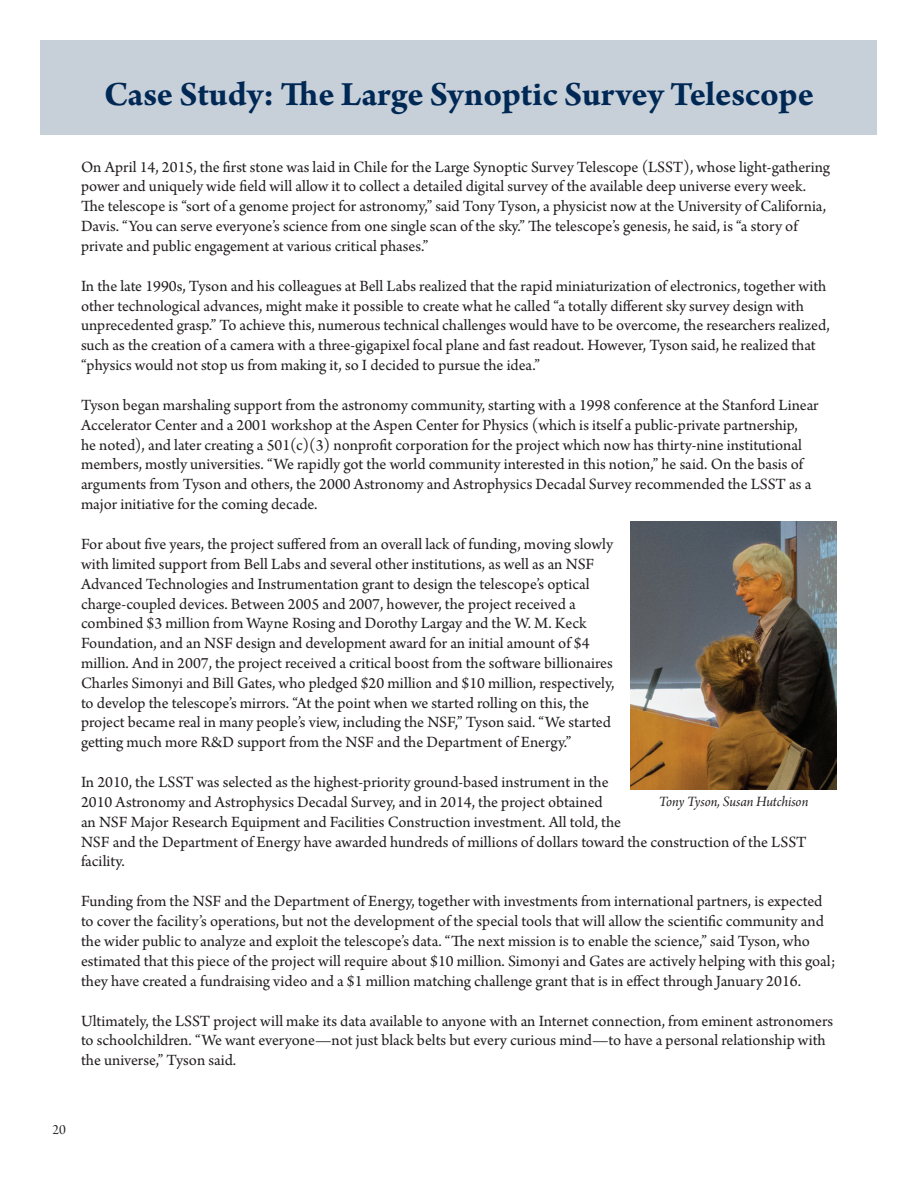
<style>
.page{position:relative;width:918px;height:1188px;background:#fff}
.page>*{position:absolute;margin:0;border:0;box-sizing:border-box;transform-origin:0 0}
.t1{font:700 36px "Arno Pro";color:#002855}
.t2{font:16.5px/19.8px "Arno Pro";color:#231f20}
.t3{font:15px "Arno Pro Italic Subhead";letter-spacing:-.005em;color:#231f20}
.t4{font:15px "Arno Pro Display";color:#231f20}
</style>
<div class="page">
<div style="left:40px;top:40px;width:838px;height:95px;background:#c7cfd9"></div>
<img style="left:630px;top:521px;width:207px;height:268px">
<p class="t1" style="left:104px;top:74px;width:711px">Case Study: The Large Synoptic Survey Telescope</p>
<p class="t2" style="left:81px;top:158px;width:751px">On April 14, 2015, the first stone was laid in Chile for the Large Synoptic Survey Telescope (LSST), whose light-gathering power and uniquely wide field will allow it to collect a detailed digital survey of the available deep universe every week.<br>The telescope is “sort of a genome project for astronomy,” said Tony Tyson, a physicist now at the University of California, Davis. “You can serve everyone’s science from one single scan of the sky.” The telescope’s genesis, he said, is “a story of private and public engagement at various critical phases.”</p>
<p class="t2" style="left:81px;top:277px;width:750px">In the late 1990s, Tyson and his colleagues at Bell Labs realized that the rapid miniaturization of electronics, together with other technological advances, might make it possible to create what he called “a totally different sky survey design with unprecedented grasp.” To achieve this, numerous technical challenges would have to be overcome, the researchers realized, such as the creation of a camera with a three-gigapixel focal plane and fast readout. However, Tyson said, he realized that “physics would not stop us from making it, so I decided to pursue the idea.”</p>
<p class="t2" style="left:81px;top:396px;width:739px">Tyson began marshaling support from the astronomy community, starting with a 1998 conference at the Stanford Linear Accelerator Center and a 2001 workshop at the Aspen Center for Physics (which is itself a public-private partnership,<br>he noted), and later creating a 501(c)(3) nonprofit corporation for the project which now has thirty-nine institutional members, mostly universities. “We rapidly got the world community interested in this notion,” he said. On the basis of arguments from Tyson and others, the 2000 Astronomy and Astrophysics Decadal Survey recommended the LSST as a major initiative for the coming decade.</p>
<p class="t2" style="left:81px;top:535px;width:535px">For about five years, the project suffered from an overall lack of funding, moving slowly with limited support from Bell Labs and several other institutions, as well as an NSF Advanced Technologies and Instrumentation grant to design the telescope’s optical charge-coupled devices. Between 2005 and 2007, however, the project received a combined $3 million from Wayne Rosing and Dorothy Largay and the W. M. Keck Foundation, and an NSF design and development award for an initial amount of $4 million. And in 2007, the project received a critical boost from the software billionaires Charles Simonyi and Bill Gates, who pledged $20 million and $10 million, respectively, to develop the telescope’s mirrors. “At the point when we started rolling on this, the project became real in many people’s view, including the NSF,” Tyson said. “We started getting much more R&amp;D support from the NSF and the Department of Energy.”</p>
<p class="t2" style="left:81px;top:773px;width:727px">In 2010, the LSST was selected as the highest-priority ground-based instrument in the<br>2010 Astronomy and Astrophysics Decadal Survey, and in 2014, the project obtained<br>an NSF Major Research Equipment and Facilities Construction investment. All told, the<br>NSF and the Department of Energy have awarded hundreds of millions of dollars toward the construction of the LSST facility.</p>
<p class="t2" style="left:81px;top:892px;width:756px">Funding from the NSF and the Department of Energy, together with investments from international partners, is expected to cover the facility’s operations, but not the development of the special tools that will allow the scientific community and the wider public to analyze and exploit the telescope’s data. “The next mission is to enable the science,” said Tyson, who estimated that this piece of the project will require about $10 million. Simonyi and Gates are actively helping with this goal; they have created a fundraising video and a $1 million matching challenge grant that is in effect through January 2016.</p>
<p class="t2" style="left:81px;top:1012px;width:754px">Ultimately, the LSST project will make its data available to anyone with an Internet connection, from eminent astronomers to schoolchildren. “We want everyone—not just black belts but every curious mind—to have a personal relationship with the universe,” Tyson said.</p>
<p class="t3" style="left:659px;top:793px;width:151px">Tony Tyson, Susan Hutchison</p>
<p class="t4" style="left:52px;top:1121px;width:15px">20</p>
</div>
